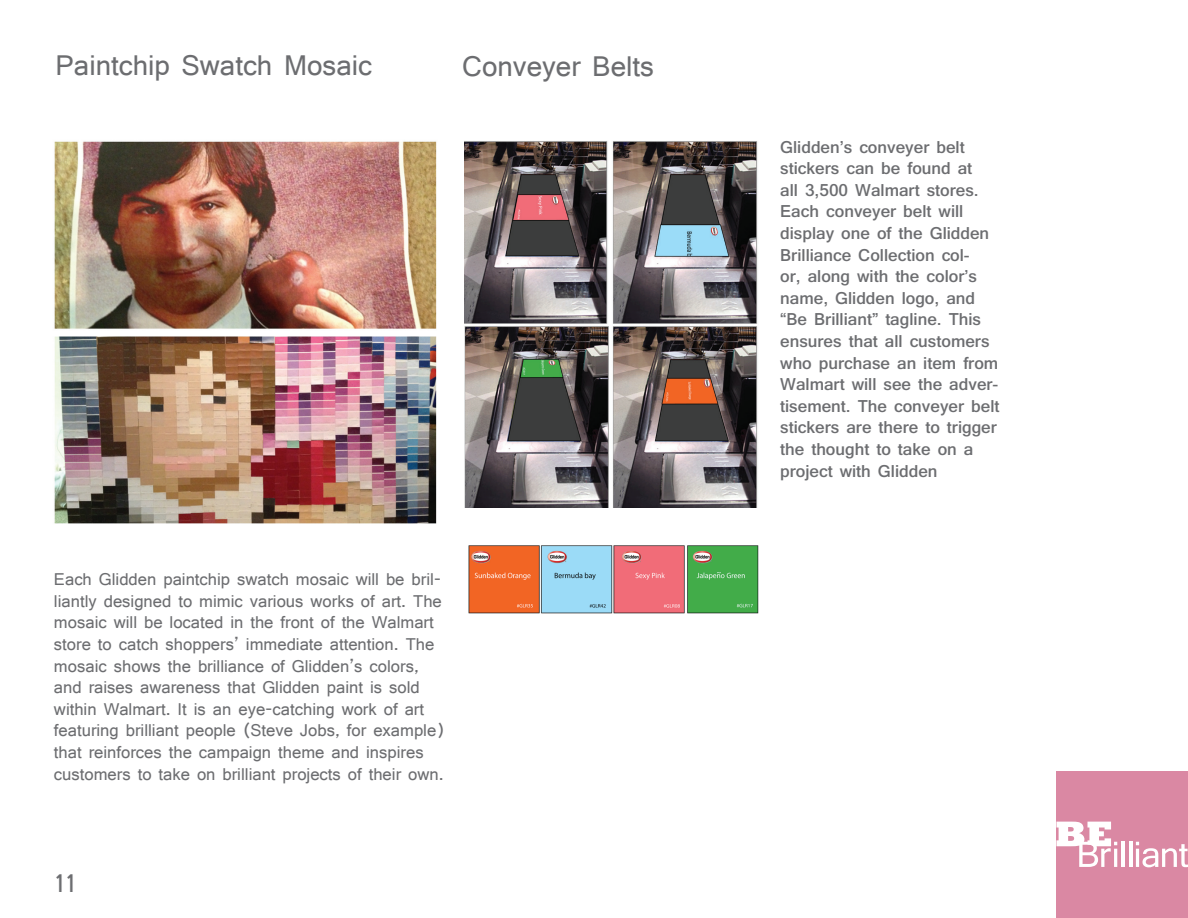
<style>
.page{position:relative;width:1188px;height:918px;background:#fff}
.page>*{position:absolute;margin:0;border:0;box-sizing:border-box;transform-origin:0 0}
.t1{font:30px "Shruti";color:#6c6d70}
.t2{font:27px "Shruti";color:#6c6d70}
.t3{font:18px/21.6px "Shruti";color:#6c6d70}
.t4{font:700 18px/21.6px "Shruti";color:#6c6d70}
</style>
<div class="page">
<img style="left:464px;top:141px;width:294px;height:367px">
<img style="left:468px;top:545px;width:291px;height:68px">
<img style="left:54px;top:141px;width:383px;height:383px">
<div style="left:1056px;top:771px;width:132px;height:147px;background:#da88a3"></div>
<svg style="left:1056px;top:822px;width:61px;height:45px"></svg>
<hr style="left:1121px;top:842px;width:3px;height:25px;background:#fff">
<hr style="left:1129px;top:842px;width:3px;height:25px;background:#fff">
<svg style="left:1136px;top:842px;width:52px;height:25px"></svg>
<h1 class="t1" style="left:56px;top:47px;width:318px">Paintchip Swatch Mosaic</h1>
<h1 class="t1" style="left:462px;top:48px;width:194px">Conveyer Belts</h1>
<p class="t3" style="left:54px;top:568px;width:391px">Each Glidden paintchip swatch mosaic will be bril&shy;liantly designed to mimic various works of art. The mosaic will be located in the front of the Walmart store to catch shoppers’ immediate attention. The mosaic shows the brilliance of Glidden’s colors, and raises awareness that Glidden paint is sold within Walmart. It is an eye-catching work of art featuring brilliant people (Steve Jobs, for example) that reinforces the campaign theme and inspires customers to take on brilliant projects of their own.</p>
<h2 class="t2" style="left:54px;top:866px;width:24px">11</h2>
<p class="t4" style="left:780px;top:136px;width:221px">Glidden’s conveyer belt stickers can be found at<br>all 3,500 Walmart stores.<br>Each conveyer belt will display one of the Glidden<br>Brilliance Collection col-<br>or, along with the color’s name, Glidden logo, and “Be Brilliant” tagline. This ensures that all customers who purchase an item from<br>Walmart will see the adver&shy;tisement. The conveyer belt stickers are there to trigger the thought to take on a project with Glidden</p>
</div>
